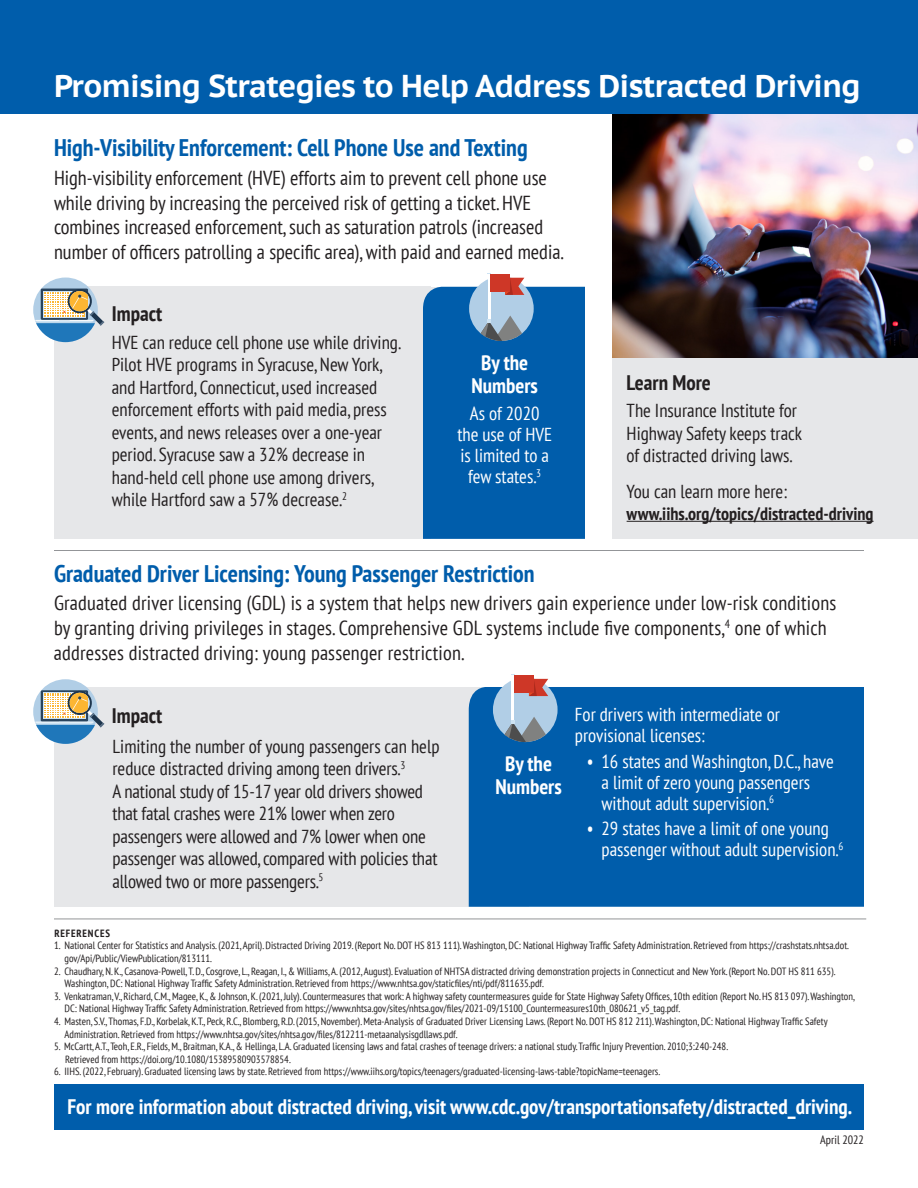
<style>
.page{position:relative;width:918px;height:1188px;background:#fff}
.page>*{position:absolute;margin:0;border:0;box-sizing:border-box;transform-origin:0 0}
.t1{font:700 31.5px "PT Sans Caption";letter-spacing:-.02em;color:#fff}
.t2{font:700 condensed 24px "PT Sans";color:#005dab}
.t3{font:700 condensed 21px "PT Sans";color:#fff}
.t4{font:700 condensed 21px "PT Sans";color:#231f20}
.t5{font:condensed 20.25px/24.8px "PT Sans";color:#231f20}
.t6{font:condensed 18.75px/22.5px "PT Sans";color:#231f20}
.t7{font:condensed 18.75px/21px "PT Sans";color:#fff}
.t8{font:700 condensed 18px "PT Sans";color:#231f20}
.t9{font:condensed 12px "PT Sans";color:#231f20}
.t10{font:condensed 10.5px/12.6px "PT Sans";color:#231f20}
.t11{font:700 condensed 10.5px "PT Sans";letter-spacing:.08em;color:#231f20}
</style>
<div class="page">
<div style="left:54px;top:287px;width:376px;height:252px;background:#e6e7e9"></div>
<div style="left:54px;top:687px;width:475px;height:220px;background:#e6e7e9"></div>
<img style="left:612px;top:114px;width:306px;height:244px">
<div style="left:469px;top:687px;width:395px;height:220px;background:#005dab"></div>
<div style="left:0;top:0;width:918px;height:114px;background:#005dab"></div>
<hr style="left:54px;top:550px;width:810px;height:1px;background:#939598">
<div style="left:612px;top:358px;width:306px;height:181px;background:#e6e7e9"></div>
<hr style="left:627px;top:521px;width:247px;height:1px;background:#231f20">
<hr style="left:54px;top:919px;width:812px;height:1px;background:#939598">
<div style="left:54px;top:1085px;width:810px;height:45px;background:#005dab"></div>
<div style="left:33px;top:278px;width:65px;height:64px;background:#b1cee6;border-radius:50%"></div>
<svg style="left:35px;top:288px;width:69px;height:54px"></svg>
<svg style="left:423px;top:273px;width:162px;height:266px;background:#186aaf"></svg>
<div style="left:33px;top:679px;width:65px;height:65px;background:#b1cee6;border-radius:50%"></div>
<svg style="left:35px;top:690px;width:69px;height:54px"></svg>
<div style="left:493px;top:677px;width:65px;height:65px;background:#b1cee6;border-radius:50%"></div>
<hr style="left:512px;top:674px;width:2px;height:47px;background:#fff">
<svg style="left:493px;top:717px;width:65px;height:25px"></svg>
<div style="left:514px;top:675px;width:19px;height:18px;background:#ce3727"></div>
<svg style="left:529px;top:679px;width:19px;height:17px"></svg>
<p class="t1" style="left:54px;top:65px;width:808px">Promising Strategies to Help Address Distracted Driving</p>
<p class="t2" style="left:54px;top:132px;width:475px">High-Visibility Enforcement: Cell Phone Use and Texting</p>
<p class="t5" style="left:54px;top:165px;width:494px">High-visibility enforcement (HVE) efforts aim to prevent cell phone use</p>
<p class="t5" style="left:54px;top:190px;width:511px">while driving by increasing the perceived risk of getting a ticket. HVE combines increased enforcement, such as saturation patrols (increased number of officers patrolling a specific area), with paid and earned media.</p>
<h3 class="t4" style="left:112px;top:299px;width:52px">Impact</h3>
<p class="t6" style="left:112px;top:330px;width:291px">HVE can reduce cell phone use while driving.<br>Pilot HVE programs in Syracuse, New York, and Hartford, Connecticut, used increased enforcement efforts with paid media, press events, and news releases over a one-year period. Syracuse saw a 32% decrease in hand-held cell phone use among drivers, while Hartford saw a 57% decrease.<sup>2</sup></p>
<p class="t3" style="left:481px;top:349px;width:48px">By the</p>
<p class="t3" style="left:472px;top:371px;width:68px">Numbers</p>
<p class="t7" style="left:457px;top:402px;width:96px;text-align:center">As of 2020 the use of HVE is limited to a few states.<sup>3</sup></p>
<p class="t4" style="left:627px;top:369px;width:86px">Learn More</p>
<p class="t6" style="left:627px;top:399px;width:172px">The Insurance Institute for</p>
<p class="t6" style="left:627px;top:422px;width:177px">Highway Safety keeps track</p>
<p class="t6" style="left:627px;top:444px;width:167px">of distracted driving laws.</p>
<p class="t6" style="left:627px;top:480px;width:162px">You can learn more here:</p>
<p class="t8" style="left:627px;top:502px;width:248px">www.iihs.org/topics/distracted-driving</p>
<p class="t2" style="left:54px;top:557px;width:482px">Graduated Driver Licensing: Young Passenger Restriction</p>
<p class="t5" style="left:54px;top:590px;width:784px">Graduated driver licensing (GDL) is a system that helps new drivers gain experience under low-risk conditions by granting driving privileges in stages. Comprehensive GDL systems include five components,<sup>4</sup> one of which addresses distracted driving: young passenger restriction.</p>
<p class="t4" style="left:112px;top:702px;width:52px">Impact</p>
<p class="t6" style="left:112px;top:734px;width:329px">Limiting the number of young passengers can help reduce distracted driving among teen drivers.<sup>3<br></sup>A national study of 15-17 year old drivers showed that fatal crashes were 21% lower when zero passengers were allowed and 7% lower when one passenger was allowed, compared with policies that allowed two or more passengers.<sup>5</sup></p>
<p class="t3" style="left:505px;top:750px;width:48px">By the</p>
<p class="t3" style="left:495px;top:772px;width:68px">Numbers</p>
<p class="t7" style="left:575px;top:704px;width:207px">For drivers with intermediate or provisional licenses:</p>
<p class="t7" style="left:602px;top:750px;width:234px;text-indent:-15px">• 16 states and Washington, D.C., have a limit of zero young passengers without adult supervision.<sup>6</sup></p>
<p class="t7" style="left:602px;top:818px;width:243px;text-indent:-15px">• 29 states have a limit of one young passenger without adult supervision.<sup>6</sup></p>
<p class="t11" style="left:54px;top:926px;width:57px">REFERENCES</p>
<p class="t10" style="left:64px;top:939px;width:786px;text-indent:-10px">1. National Center for Statistics and Analysis. (2021, April). Distracted Driving 2019. (Report No. DOT HS 813 111). Washington, DC: National Highway Traffic Safety Administration. Retrieved from https://crashstats.nhtsa.dot. gov/Api/Public/ViewPublication/813111.</p>
<p class="t10" style="left:64px;top:964px;width:772px;text-indent:-10px">2. Chaudhary, N. K., Casanova-Powell, T. D., Cosgrove, L., Reagan, I., &amp; Williams, A. (2012, August). Evaluation of NHTSA distracted driving demonstration projects in Connecticut and New York. (Report No. DOT HS 811 635).<br>Washington, DC: National Highway Traffic Safety Administration. Retrieved from https://www.nhtsa.gov/staticfiles/nti/pdf/811635.pdf.</p>
<p class="t10" style="left:64px;top:990px;width:792px;text-indent:-10px">3. Venkatraman, V., Richard, C.M., Magee, K., &amp; Johnson, K. (2021, July). Countermeasures that work: A highway safety countermeasures guide for State Highway Safety Offices, 10th edition (Report No. HS 813 097). Washington,<br>DC: National Highway Traffic Safety Administration. Retrieved from https://www.nhtsa.gov/sites/nhtsa.gov/files/2021-09/15100_Countermeasures10th_080621_v5_tag.pdf.</p>
<p class="t10" style="left:64px;top:1015px;width:765px;text-indent:-10px">4. Masten, S.V., Thomas, F.D., Korbelak, K.T., Peck, R.C., Blomberg, R.D. (2015, November). Meta-Analysis of Graduated Driver Licensing Laws. (Report No. DOT HS 812 211). Washington, DC: National Highway Traffic Safety<br>Administration. Retrieved from https://www.nhtsa.gov/sites/nhtsa.gov/files/812211-metaanalysisgdllaws.pdf.</p>
<p class="t10" style="left:65px;top:1040px;width:664px;text-indent:-11px">5. McCartt, A.T., Teoh, E.R., Fields, M., Braitman, K.A., &amp; Hellinga, L.A. Graduated licensing laws and fatal crashes of teenage drivers: a national study. Traffic Injury Prevention. 2010;3:240-248.<br>Retrieved from https://doi.org/10.1080/15389580903578854.</p>
<p class="t10" style="left:54px;top:1065px;width:608px">6. IIHS. (2022, February). Graduated licensing laws by state. Retrieved from https://www.iihs.org/topics/teenagers/graduated-licensing-laws-table?topicName=teenagers.</p>
<p class="t3" style="left:67px;top:1092px;width:786px">For more information about distracted driving, visit www.cdc.gov/transportationsafety/distracted_driving.</p>
<p class="t9" style="left:820px;top:1132px;width:45px">April 2022</p>
</div>
